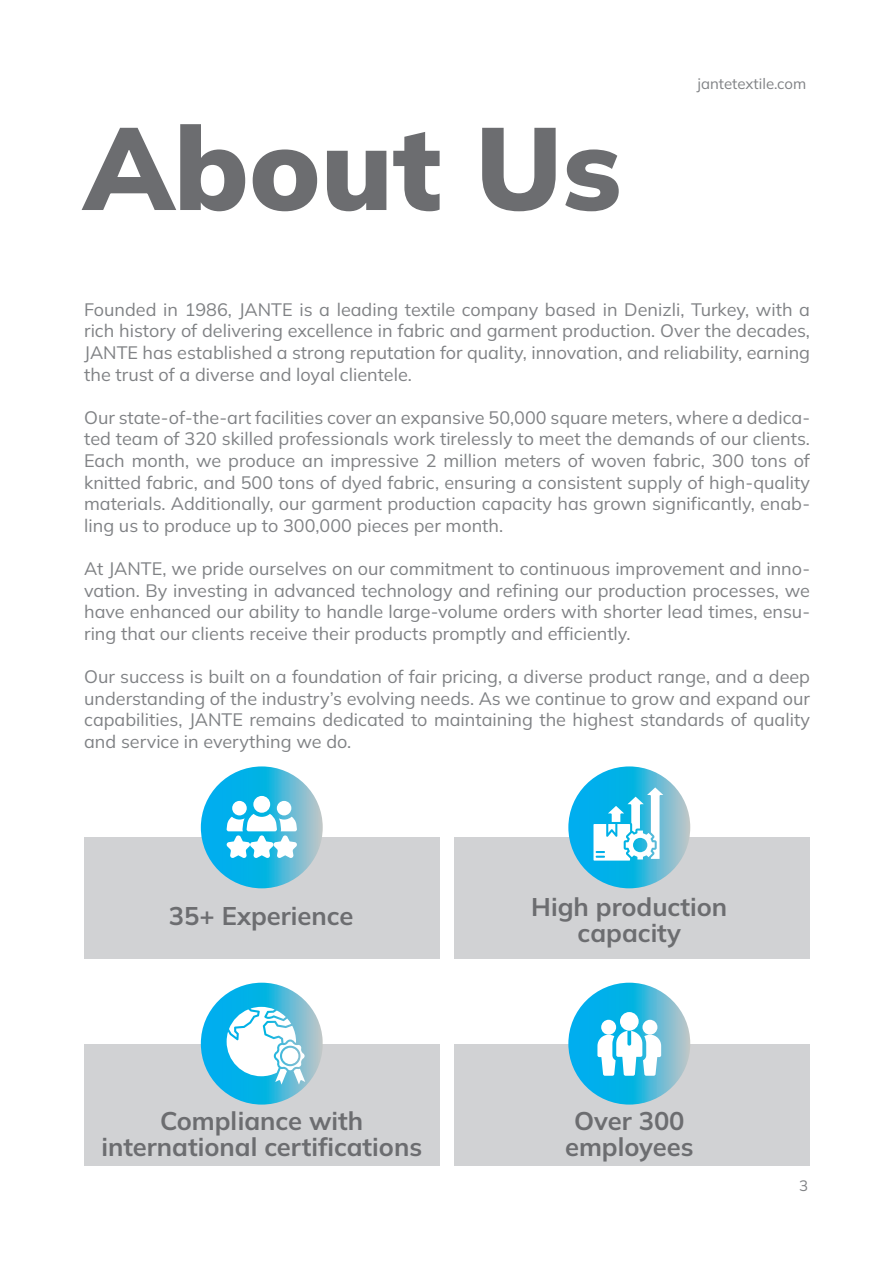
<style>
.page{position:relative;width:893px;height:1263px;background:#fff}
.page>*{position:absolute;margin:0;border:0;box-sizing:border-box;transform-origin:0 0}
.t1{font:900 116.55px "Mulish";color:#6c6d70}
.t2{font:700 25.5px "Mulish";color:#6c6d70}
.t3{font:18px/21.6px "Mulish";color:#808285;text-align:justify}
.t4{font:15px "Mulish";color:#808285}
</style>
<div class="page">
<div style="left:84px;top:838px;width:355px;height:121px;background:#d1d2d4"></div>
<div style="left:455px;top:838px;width:355px;height:121px;background:#d1d2d4"></div>
<div style="left:84px;top:1044px;width:355px;height:121px;background:#d1d2d4"></div>
<div style="left:455px;top:1044px;width:355px;height:121px;background:#d1d2d4"></div>
<svg style="left:201px;top:766px;width:122px;height:122px"></svg>
<div style="left:253px;top:796px;width:17px;height:17px;background:#fff;border-radius:50%"></div>
<div style="left:232px;top:801px;width:15px;height:14px;background:#fff;border-radius:50%"></div>
<div style="left:277px;top:801px;width:14px;height:14px;background:#fff;border-radius:50%"></div>
<svg style="left:226px;top:814px;width:72px;height:45px"></svg>
<svg style="left:568px;top:766px;width:122px;height:122px"></svg>
<svg style="left:593px;top:787px;width:70px;height:73px"></svg>
<svg style="left:201px;top:983px;width:122px;height:121px"></svg>
<svg style="left:227px;top:1007px;width:78px;height:77px"></svg>
<svg style="left:568px;top:983px;width:122px;height:121px"></svg>
<div style="left:601px;top:1020px;width:15px;height:15px;background:#fff;border-radius:50%"></div>
<div style="left:642px;top:1020px;width:15px;height:15px;background:#fff;border-radius:50%"></div>
<div style="left:620px;top:1012px;width:19px;height:19px;background:#fff;border-radius:50%"></div>
<svg style="left:597px;top:1031px;width:64px;height:45px"></svg>
<p class="t1" style="left:84px;top:86px;width:539px">About Us</p>
<p class="t4" style="left:698px;top:74px;width:110px">jantetextile.com</p>
<p class="t3" style="left:84px;top:298px;width:727px">Founded in 1986, JANTE is a leading textile company based in Denizli, Turkey, with a rich history of delivering excellence in fabric and garment production. Over the decades, JANTE has established a strong reputation for quality, innovation, and reliability, earning the trust of a diverse and loyal clientele.</p>
<p class="t3" style="left:84px;top:406px;width:727px">Our state-of-the-art facilities cover an expansive 50,000 square meters, where a dedica&shy;ted team of 320 skilled professionals work tirelessly to meet the demands of our clients.<br>Each month, we produce an impressive 2 million meters of woven fabric, 300 tons of knitted fabric, and 500 tons of dyed fabric, ensuring a consistent supply of high-quality materials. Additionally, our garment production capacity has grown significantly, enab&shy;ling us to produce up to 300,000 pieces per month.</p>
<p class="t3" style="left:84px;top:557px;width:727px">At JANTE, we pride ourselves on our commitment to continuous improvement and inno&shy;vation. By investing in advanced technology and refining our production processes, we have enhanced our ability to handle large-volume orders with shorter lead times, ensu&shy;ring that our clients receive their products promptly and efficiently.</p>
<p class="t3" style="left:84px;top:665px;width:727px">Our success is built on a foundation of fair pricing, a diverse product range, and a deep understanding of the industry’s evolving needs. As we continue to grow and expand our capabilities, JANTE remains dedicated to maintaining the highest standards of quality and service in everything we do.</p>
<p class="t2" style="left:169px;top:898px;width:186px">35+ Experience</p>
<p class="t2" style="left:160px;top:1103px;width:205px">Compliance with</p>
<p class="t2" style="left:101px;top:1129px;width:322px">international certifications</p>
<p class="t2" style="left:531px;top:889px;width:198px">High production</p>
<p class="t2" style="left:578px;top:915px;width:105px">capacity</p>
<p class="t2" style="left:574px;top:1103px;width:112px">Over 300</p>
<p class="t2" style="left:565px;top:1129px;width:130px">employees</p>
<p class="t4" style="left:799px;top:1175px;width:10px">3</p>
</div>
